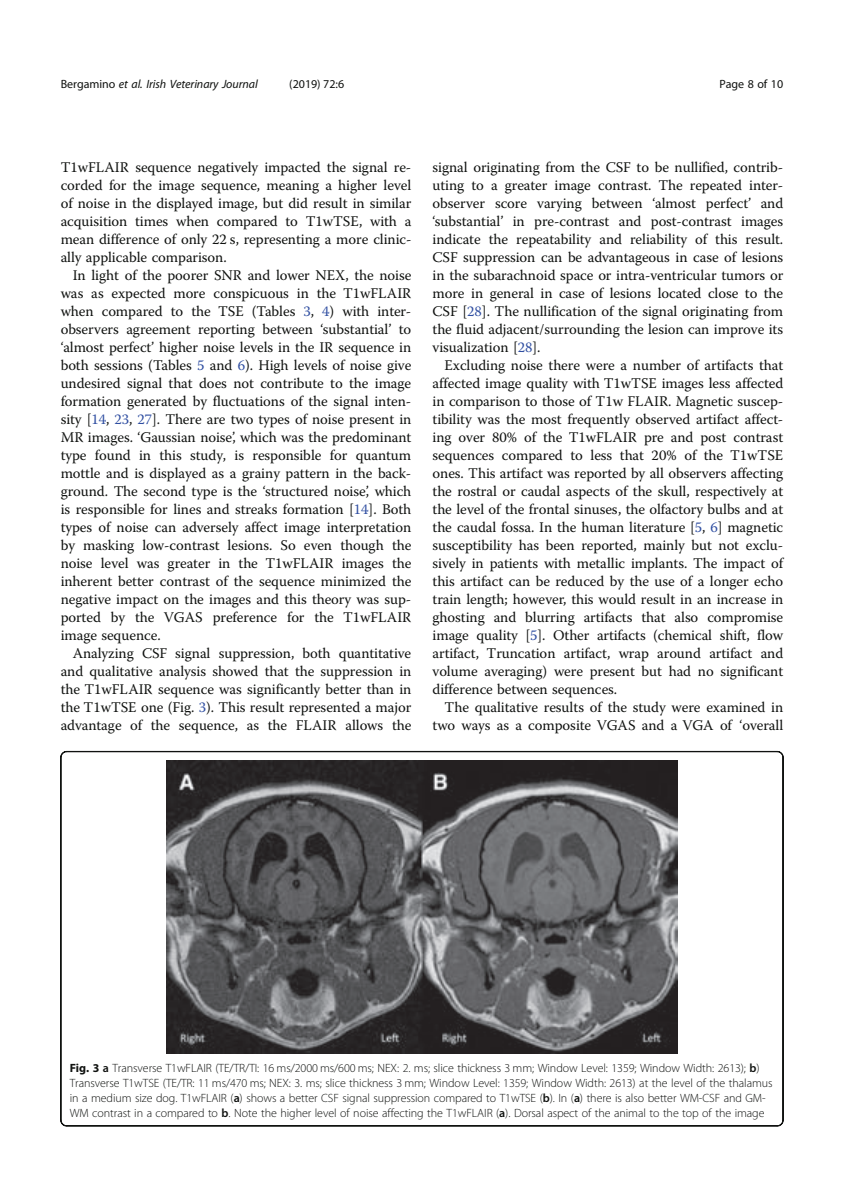
<style>
.page{position:relative;width:853px;height:1204px;background:#fff}
.page>*{position:absolute;margin:0;border:0;box-sizing:border-box;transform-origin:0 0}
.t1{font:14.7px/18px "Bwxnsn Adv TT86 d 47313";color:#101210;text-align:justify}
.t2{font:12px/15px "Dxvkcv Adv T Tb 5929 f 4 c";color:#101210}
.t3{font:12px "Pscbkd Adv TT7329 fd 89.I";color:#101210}
.t4{font:12px "Myriad Pro";color:#101210}
.t5{font:12px "Tdllxt Adv T Te 45 e 47 d 2";color:#101210}
.s1{font-family:"Tdllxt Adv T Te 45 e 47 d 2"}
.s2{color:#2f4ea1}
.s3{font-family:"Dhrpvn Adv TT86 d 47313"}
.s4{font-family:"Wysbfb Adv T Taf 7 f 9 f 4 f.B"}
.s5{font-family:"Txnpnm Adv TT99 c 4 c 969"}
</style>
<div class="page">
<div style="left:67px;top:751px;width:710px;height:1px;border:1px solid #101210"></div>
<svg style="left:776px;top:750px;width:8px;height:8px"></svg>
<div style="left:783px;top:757px;width:1px;height:362px;border:1px solid #101210"></div>
<svg style="left:777px;top:1119px;width:7px;height:7px"></svg>
<div style="left:67px;top:1125px;width:710px;height:1px;border:1px solid #101210"></div>
<svg style="left:60px;top:1119px;width:8px;height:7px"></svg>
<div style="left:61px;top:757px;width:1px;height:362px;border:1px solid #101210"></div>
<svg style="left:60px;top:750px;width:8px;height:8px"></svg>
<img style="left:167px;top:760px;width:510px;height:293px">
<p class="t3" style="left:61px;top:77px;width:198px"><span class="s1">Bergamino</span> et al. Irish Veterinary Journal</p>
<p class="t4" style="left:289px;top:77px;width:56px">(2019) 72:6</p>
<p class="t5" style="left:719px;top:77px;width:65px">Page 8 of 10</p>
<p class="t1" style="left:61px;top:158px;width:352px">T1wFLAIR sequence negatively impacted the signal re&shy;corded for the image sequence, meaning a higher level of noise in the displayed image, but did result in similar acquisition times when compared to T1wTSE, with a mean difference of only 22 s, representing a more clinic&shy;ally applicable comparison.</p>
<p class="t1" style="left:61px;top:266px;width:352px;text-indent:12px">In light of the poorer SNR and lower NEX, the noise was as expected more conspicuous in the T1wFLAIR when compared to the TSE (Tables <span class="s2">3</span>, <span class="s2">4</span>) with inter&shy;observers agreement reporting between <span class="s3">‘</span>substantial<span class="s3">’</span> to <span class="s3">‘</span>almost perfect<span class="s3">’</span> higher noise levels in the IR sequence in both sessions (Tables <span class="s2">5</span> and <span class="s2">6</span>). High levels of noise give undesired signal that does not contribute to the image formation generated by fluctuations of the signal inten&shy;sity [<span class="s2">14</span>, <span class="s2">23</span>, <span class="s2">27</span>]. There are two types of noise present in MR images. <span class="s3">‘</span>Gaussian noise<span class="s3">’</span>, which was the predominant type found in this study, is responsible for quantum mottle and is displayed as a grainy pattern in the back&shy;ground. The second type is the <span class="s3">‘</span>structured noise<span class="s3">’</span>, which is responsible for lines and streaks formation [<span class="s2">14</span>]. Both types of noise can adversely affect image interpretation by masking low-contrast lesions. So even though the noise level was greater in the T1wFLAIR images the inherent better contrast of the sequence minimized the negative impact on the images and this theory was sup&shy;ported by the VGAS preference for the T1wFLAIR image sequence.</p>
<p class="t1" style="left:61px;top:644px;width:352px;text-indent:12px">Analyzing CSF signal suppression, both quantitative and qualitative analysis showed that the suppression in the T1wFLAIR sequence was significantly better than in the T1wTSE one (Fig. <span class="s2">3</span>). This result represented a major advantage of the sequence, as the FLAIR allows the</p>
<p class="t1" style="left:433px;top:158px;width:352px">signal originating from the CSF to be nullified, contrib&shy;uting to a greater image contrast. The repeated inter&shy;observer score varying between <span class="s3">‘</span>almost perfect<span class="s3">’</span> and <span class="s3">‘</span>substantial<span class="s3">’</span> in pre-contrast and post-contrast images indicate the repeatability and reliability of this result.<br>CSF suppression can be advantageous in case of lesions in the subarachnoid space or intra-ventricular tumors or more in general in case of lesions located close to the CSF [<span class="s2">28</span>]. The nullification of the signal originating from the fluid adjacent/surrounding the lesion can improve its visualization [<span class="s2">28</span>].</p>
<p class="t1" style="left:433px;top:356px;width:352px;text-indent:12px">Excluding noise there were a number of artifacts that affected image quality with T1wTSE images less affected in comparison to those of T1w FLAIR. Magnetic suscep&shy;tibility was the most frequently observed artifact affect&shy;ing over 80% of the T1wFLAIR pre and post contrast sequences compared to less that 20% of the T1wTSE ones. This artifact was reported by all observers affecting the rostral or caudal aspects of the skull, respectively at the level of the frontal sinuses, the olfactory bulbs and at the caudal fossa. In the human literature [<span class="s2">5</span>, <span class="s2">6</span>] magnetic susceptibility has been reported, mainly but not exclu&shy;sively in patients with metallic implants. The impact of this artifact can be reduced by the use of a longer echo train length; however, this would result in an increase in ghosting and blurring artifacts that also compromise image quality [<span class="s2">5</span>]. Other artifacts (chemical shift, flow artifact, Truncation artifact, wrap around artifact and volume averaging) were present but had no significant difference between sequences.</p>
<p class="t1" style="left:433px;top:698px;width:352px;text-align:right">The qualitative results of the study were examined in two ways as a composite VGAS and a VGA of <span class="s3">‘</span>overall</p>
<p class="t2" style="left:70px;top:1060px;width:704px"><span class="s4">Fig. 3</span> <span class="s5">a</span> Transverse T1wFLAIR (TE/TR/TI: 16 ms/2000 ms/600 ms; NEX: 2. ms; slice thickness 3 mm; Window Level: 1359; Window Width: 2613); <span class="s5">b</span>)<br>Transverse T1wTSE (TE/TR: 11 ms/470 ms; NEX: 3. ms; slice thickness 3 mm; Window Level: 1359; Window Width: 2613) at the level of the thalamus in a medium size dog. T1wFLAIR (<span class="s5">a</span>) shows a better CSF signal suppression compared to T1wTSE (<span class="s5">b</span>). In (<span class="s5">a</span>) there is also better WM-CSF and GM-WM contrast in a compared to <span class="s5">b</span>. Note the higher level of noise affecting the T1wFLAIR (<span class="s5">a</span>). Dorsal aspect of the animal to the top of the image</p>
</div>
